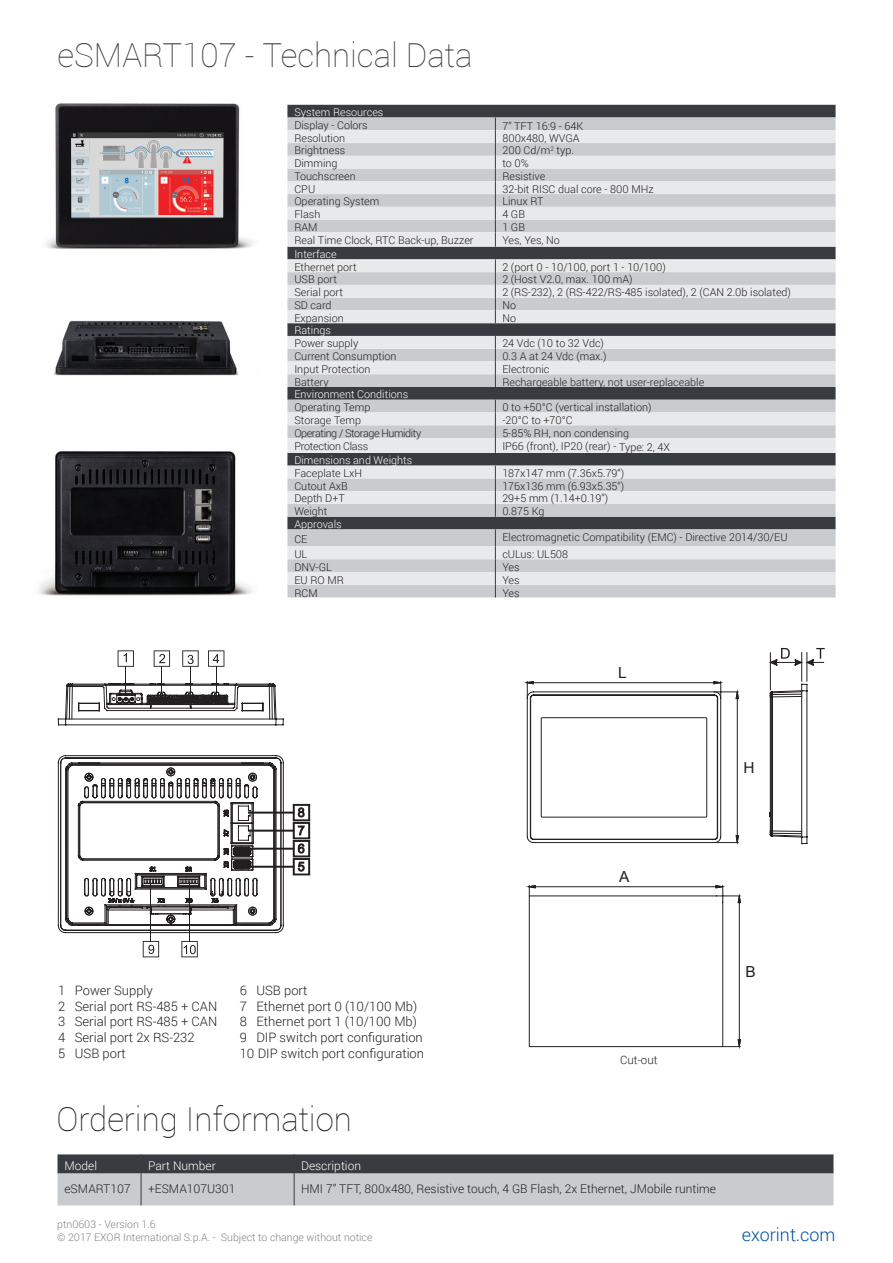
<style>
.page{position:relative;width:893px;height:1263px;background:#fff}
.page>*{position:absolute;margin:0;border:0;box-sizing:border-box;transform-origin:0 0}
.t1{font:100 33px "Roboto";color:#383c40}
.t2{font:100 33px "Roboto";color:#231f20}
.t3{font:300 18px "Roboto";color:#01509f}
.t4{font:15.3px "Arial";color:#231f20}
.t5{font:300 13.05px "Roboto";color:#231f20}
.t6{font:300 12px "Roboto";color:#231f20}
.t7{font:300 12px "Roboto";color:#fff}
.t8{font:300 11.55px "Roboto";color:#231f20}
.t9{font:300 10.8px "Roboto";color:#231f20}
.t10{font:300 10.8px "Roboto";color:#fff}
.t11{font:300 10.8px "Roboto";letter-spacing:-.04em;color:#231f20}
.t12{font:300 10.8px "Roboto";letter-spacing:-.025em;color:#231f20}
.t13{font:300 10.5px "Roboto";color:#808285}
</style>
<div class="page">
<svg style="left:58px;top:650px;width:226px;height:75px"></svg>
<svg style="left:58px;top:755px;width:226px;height:178px"></svg>
<div style="left:248px;top:866px;width:46px;height:1px;border:1px solid #231f20"></div>
<div style="left:248px;top:848px;width:46px;height:1px;border:1px solid #231f20"></div>
<div style="left:248px;top:830px;width:46px;height:1px;border:1px solid #231f20"></div>
<div style="left:248px;top:812px;width:46px;height:1px;border:1px solid #231f20"></div>
<svg style="left:293px;top:804px;width:17px;height:71px"></svg>
<hr style="left:150px;top:882px;width:1px;height:59px;background:#231f20">
<svg style="left:143px;top:941px;width:16px;height:16px"></svg>
<hr style="left:189px;top:882px;width:1px;height:59px;background:#231f20">
<svg style="left:181px;top:941px;width:17px;height:16px"></svg>
<svg style="left:526px;top:885px;width:215px;height:163px"></svg>
<svg style="left:524px;top:681px;width:215px;height:163px"></svg>
<svg style="left:770px;top:648px;width:55px;height:196px"></svg>
<svg style="left:58px;top:1154px;width:775px;height:51px;background:#93979a"></svg>
<hr style="left:141px;top:1173px;width:1px;height:32px;background:#383c40">
<hr style="left:294px;top:1173px;width:1px;height:32px;background:#383c40">
<img style="left:46px;top:103px;width:207px;height:146px">
<img style="left:54px;top:320px;width:185px;height:56px">
<img style="left:38px;top:451px;width:214px;height:145px">
<svg style="left:287px;top:105px;width:549px;height:13px;background:#414548"></svg>
<div style="left:287px;top:118px;width:549px;height:479px;background:#c8cccf"></div>
<svg style="left:287px;top:130px;width:549px;height:455px;background:#c3c6c8"></svg>
<svg style="left:495px;top:118px;width:1px;height:129px"></svg>
<svg style="left:495px;top:259px;width:1px;height:64px"></svg>
<svg style="left:495px;top:336px;width:1px;height:51px"></svg>
<svg style="left:495px;top:400px;width:1px;height:53px"></svg>
<svg style="left:495px;top:466px;width:1px;height:51px"></svg>
<svg style="left:495px;top:529px;width:1px;height:68px"></svg>
<p class="t1" style="left:57px;top:33px;width:417px">eSMART107 - Technical Data</p>
<p class="t10" style="left:294px;top:105px;width:91px">System Resources</p>
<p class="t9" style="left:294px;top:117px;width:75px">Display - Colors</p>
<p class="t9" style="left:502px;top:118px;width:83px">7” TFT 16:9 - 64K</p>
<p class="t9" style="left:294px;top:130px;width:52px">Resolution</p>
<p class="t9" style="left:502px;top:130px;width:79px">800x480, WVGA</p>
<p class="t9" style="left:294px;top:143px;width:53px">Brightness</p>
<p class="t9" style="left:502px;top:143px;width:73px">200 Cd/m<sup>2</sup> typ.</p>
<p class="t9" style="left:294px;top:156px;width:45px">Dimming</p>
<p class="t9" style="left:502px;top:156px;width:28px">to 0%</p>
<p class="t9" style="left:294px;top:169px;width:63px">Touchscreen</p>
<p class="t9" style="left:502px;top:169px;width:44px">Resistive</p>
<p class="t9" style="left:294px;top:181px;width:22px">CPU</p>
<p class="t9" style="left:502px;top:181px;width:153px">32-bit RISC dual core - 800 MHz</p>
<p class="t9" style="left:294px;top:194px;width:87px">Operating System</p>
<p class="t9" style="left:502px;top:194px;width:43px">Linux RT</p>
<p class="t9" style="left:294px;top:207px;width:28px">Flash</p>
<p class="t9" style="left:502px;top:207px;width:24px">4 GB</p>
<p class="t9" style="left:294px;top:220px;width:25px">RAM</p>
<p class="t9" style="left:502px;top:220px;width:24px">1 GB</p>
<p class="t9" style="left:294px;top:233px;width:181px">Real Time Clock, RTC Back-up, Buzzer</p>
<p class="t9" style="left:502px;top:233px;width:59px">Yes, Yes, No</p>
<p class="t10" style="left:294px;top:247px;width:44px">Interface</p>
<p class="t9" style="left:294px;top:259px;width:64px">Ethernet port</p>
<p class="t9" style="left:502px;top:259px;width:165px">2 (port 0 - 10/100, port 1 - 10/100)</p>
<p class="t9" style="left:294px;top:272px;width:44px">USB port</p>
<p class="t9" style="left:502px;top:272px;width:132px">2 (Host V2.0, max. 100 mA)</p>
<p class="t9" style="left:294px;top:285px;width:50px">Serial port</p>
<p class="t9" style="left:502px;top:285px;width:290px">2 (RS-232), 2 (RS-422/RS-485 isolated), 2 (CAN 2.0b isolated)</p>
<p class="t9" style="left:294px;top:298px;width:39px">SD card</p>
<p class="t9" style="left:502px;top:298px;width:15px">No</p>
<p class="t9" style="left:294px;top:310px;width:51px">Expansion</p>
<p class="t9" style="left:502px;top:310px;width:15px">No</p>
<p class="t10" style="left:294px;top:323px;width:38px">Ratings</p>
<p class="t9" style="left:294px;top:336px;width:65px">Power supply</p>
<p class="t9" style="left:502px;top:336px;width:103px">24 Vdc (10 to 32 Vdc)</p>
<p class="t9" style="left:294px;top:349px;width:104px">Current Consumption</p>
<p class="t9" style="left:502px;top:349px;width:106px">0.3 A at 24 Vdc (max.)</p>
<p class="t9" style="left:294px;top:361px;width:78px">Input Protection</p>
<p class="t9" style="left:502px;top:361px;width:49px">Electronic</p>
<p class="t9" style="left:294px;top:374px;width:36px">Battery</p>
<p class="t9" style="left:502px;top:374px;width:203px">Rechargeable battery, not user-replaceable</p>
<p class="t10" style="left:294px;top:387px;width:115px">Environment Conditions</p>
<p class="t9" style="left:294px;top:400px;width:78px">Operating Temp</p>
<p class="t9" style="left:502px;top:400px;width:151px">0 to +50°C (vertical installation)</p>
<p class="t9" style="left:294px;top:412px;width:68px">Storage Temp</p>
<p class="t9" style="left:502px;top:412px;width:72px">-20°C to +70°C</p>
<p class="t11" style="left:294px;top:425px;width:128px">Operating / Storage Humidity</p>
<p class="t9" style="left:502px;top:425px;width:128px">5-85% RH, non condensing</p>
<p class="t12" style="left:294px;top:439px;width:75px">Protection Class</p>
<p class="t9" style="left:502px;top:439px;width:169px">IP66 (front), IP20 (rear) - Type: 2, 4X</p>
<p class="t10" style="left:294px;top:453px;width:119px">Dimensions and Weights</p>
<p class="t9" style="left:294px;top:466px;width:69px">Faceplate LxH</p>
<p class="t9" style="left:502px;top:466px;width:123px">187x147 mm (7.36x5.79“)</p>
<p class="t9" style="left:294px;top:478px;width:55px">Cutout AxB</p>
<p class="t9" style="left:502px;top:479px;width:123px">176x136 mm (6.93x5.35“)</p>
<p class="t9" style="left:294px;top:491px;width:52px">Depth D+T</p>
<p class="t9" style="left:502px;top:491px;width:107px">29+5 mm (1.14+0.19”)</p>
<p class="t9" style="left:294px;top:504px;width:35px">Weight</p>
<p class="t9" style="left:502px;top:504px;width:44px">0.875 Kg</p>
<p class="t10" style="left:294px;top:517px;width:49px">Approvals</p>
<p class="t9" style="left:294px;top:531px;width:15px">CE</p>
<p class="t9" style="left:502px;top:529px;width:287px">Electromagnetic Compatibility (EMC) - Directive 2014/30/EU</p>
<p class="t9" style="left:294px;top:546px;width:14px">UL</p>
<p class="t9" style="left:502px;top:546px;width:67px">cULus: UL508</p>
<p class="t9" style="left:294px;top:560px;width:39px">DNV-GL</p>
<p class="t9" style="left:502px;top:560px;width:19px">Yes</p>
<p class="t9" style="left:294px;top:573px;width:51px">EU RO MR</p>
<p class="t9" style="left:502px;top:573px;width:19px">Yes</p>
<p class="t9" style="left:294px;top:585px;width:25px">RCM</p>
<p class="t9" style="left:502px;top:585px;width:19px">Yes</p>
<h3 class="t4" style="left:618px;top:663px;width:10px">L</h3>
<h3 class="t4" style="left:743px;top:757px;width:13px">H</h3>
<h3 class="t4" style="left:619px;top:867px;width:12px">A</h3>
<p class="t5" style="left:58px;top:981px;width:96px">1 Power Supply</p>
<p class="t5" style="left:58px;top:997px;width:161px">2 Serial port RS-485 + CAN</p>
<p class="t5" style="left:58px;top:1013px;width:161px">3 Serial port RS-485 + CAN</p>
<p class="t5" style="left:58px;top:1028px;width:138px">4 Serial port 2x RS-232</p>
<p class="t5" style="left:58px;top:1044px;width:69px">5 USB port</p>
<p class="t8" style="left:620px;top:1052px;width:39px">Cut-out</p>
<p class="t5" style="left:240px;top:981px;width:69px">6 USB port</p>
<p class="t5" style="left:240px;top:997px;width:179px">7 Ethernet port 0 (10/100 Mb)</p>
<p class="t5" style="left:240px;top:1013px;width:179px">8 Ethernet port 1 (10/100 Mb)</p>
<p class="t5" style="left:240px;top:1028px;width:185px">9 DIP switch port configuration</p>
<p class="t5" style="left:240px;top:1044px;width:186px">10 DIP switch port configuration</p>
<p class="t2" style="left:57px;top:1096px;width:297px">Ordering Information</p>
<p class="t7" style="left:64px;top:1157px;width:34px">Model</p>
<p class="t7" style="left:148px;top:1157px;width:69px">Part Number</p>
<p class="t7" style="left:301px;top:1157px;width:61px">Description</p>
<p class="t6" style="left:64px;top:1180px;width:68px">eSMART107</p>
<p class="t6" style="left:148px;top:1180px;width:89px">+ESMA107U301</p>
<p class="t6" style="left:301px;top:1180px;width:416px">HMI 7” TFT, 800x480, Resistive touch, 4 GB Flash, 2x Ethernet, JMobile runtime</p>
<p class="t13" style="left:57px;top:1217px;width:100px">ptn0603 - Version 1.6</p>
<p class="t13" style="left:57px;top:1230px;width:317px">© 2017 EXOR International S.p.A. - Subject to change without notice</p>
<h3 class="t4" style="left:745px;top:961px;width:12px">B</h3>
<h2 class="t3" style="left:742px;top:1222px;width:95px">exorint.com</h2>
</div>
